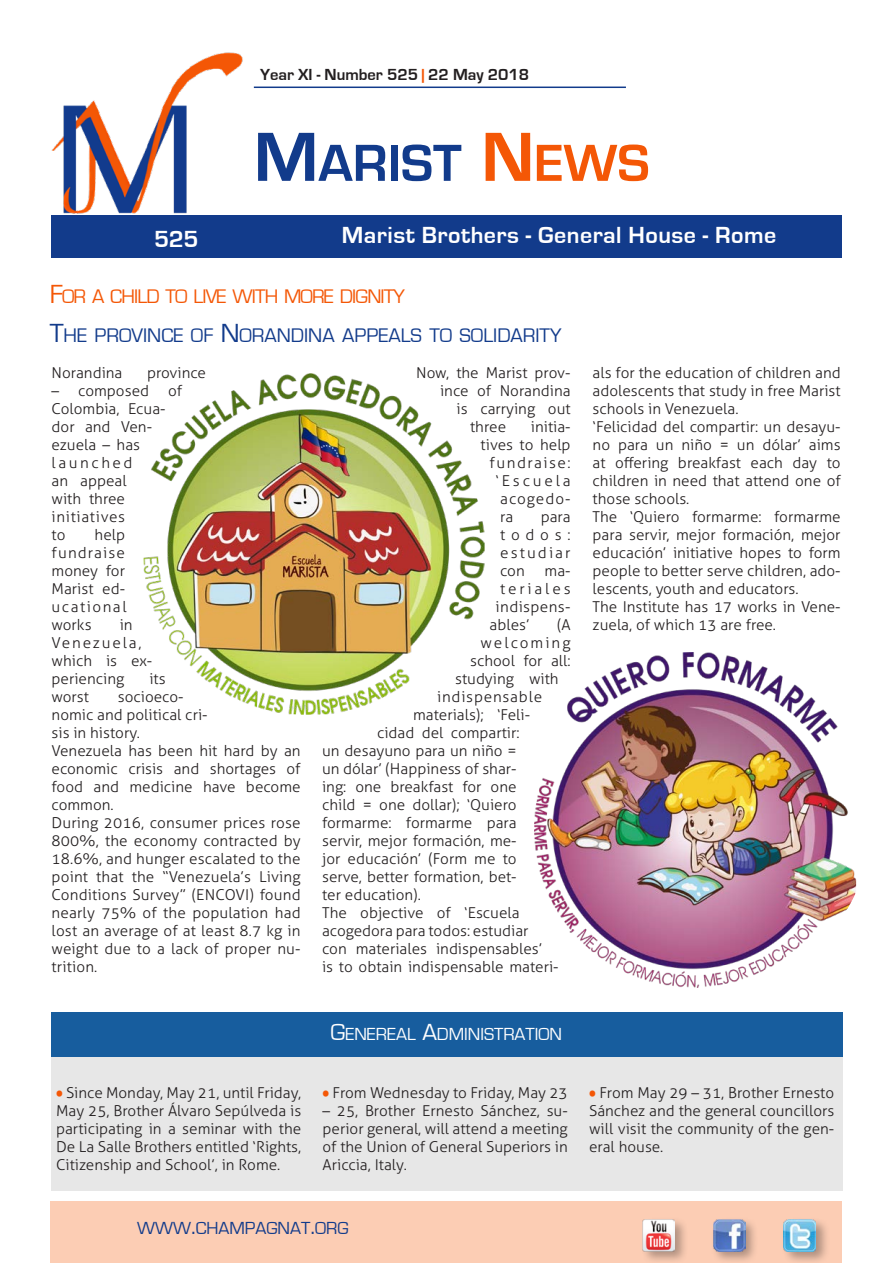
<style>
.page{position:relative;width:893px;height:1263px;background:#fff}
.page>*{position:absolute;margin:0;border:0;box-sizing:border-box;transform-origin:0 0}
.t1{font:700 54px "Eurostile";color:#123b8b}
.t2{font:700 24px "Eurostile";letter-spacing:.02em;color:#fff}
.Titolo{font:20.25px "Eurostile";color:#123b8b}
.Titolo-2{font:20.25px "Eurostile";letter-spacing:-.04em;color:#f45706}
.TitoloBox{font:18px "Eurostile";color:#fff}
.t3{font:18px "Eurostile";color:#123b8b}
.t4{font:700 16.5px "Eurostile";color:#231f20}
.Testo_sinEspacio{font:300 15px/18px "Aller";color:#231f20;text-align:justify}
.Testo_sinEspacio-2{font:300 15px "Aller";letter-spacing:.185em;color:#231f20}
.Testo_sinEspacio-3{font:300 15px "Aller";letter-spacing:.05em;color:#231f20}
.Testo_sinEspacio-4{font:300 15px "Aller";letter-spacing:.095em;color:#231f20}
.Testo_sinEspacio-5{font:300 15px "Aller";letter-spacing:.025em;color:#231f20}
.Testo_sinEspacio-6{font:300 15px "Aller";letter-spacing:.13em;color:#231f20}
.Testo_sinEspacio-7{font:300 15px "Aller";letter-spacing:.065em;color:#231f20}
.s1{color:#f45706}
.s2{font-size:72px}
.s3{font-size:72px;color:#f45706}
.s4{font-size:27px}
.s5{font-size:24px}
.s6{font-family:"Berlin Sans FB";font-weight:400;color:#f45706}
</style>
<div class="page">
<div style="left:51px;top:215px;width:791px;height:43px;background:#123b8b"></div>
<div style="left:50px;top:1201px;width:792px;height:62px;background:#fccdb4"></div>
<div style="left:711px;top:1217px;width:48px;height:46px;background:#231f20;opacity:.35"></div>
<img style="left:713px;top:1219px;width:32px;height:32px">
<div style="left:781px;top:1217px;width:49px;height:46px;background:#231f20;opacity:.35"></div>
<img style="left:784px;top:1219px;width:32px;height:32px">
<hr style="left:254px;top:87px;width:372px;height:1px;background:#123b8b">
<div style="left:641px;top:1217px;width:47px;height:46px;background:#231f20;opacity:.35"></div>
<img style="left:642px;top:1219px;width:33px;height:32px">
<img style="left:51px;top:52px;width:192px;height:162px">
<div style="left:51px;top:1024px;width:792px;height:167px;background:#e7e7e7"></div>
<div style="left:51px;top:1012px;width:792px;height:45px;background:#175d9e"></div>
<img style="left:144px;top:373px;width:341px;height:342px">
<img style="left:534px;top:652px;width:322px;height:336px">
<p class="t4" style="left:260px;top:66px;width:271px">Year XI - Number 525 <span class="s1">|</span> 22 May 2018</p>
<h1 class="t1" style="left:254px;top:134px;width:397px"><span class="s2">M</span>ARIST <span class="s3">N</span><span class="s1">EWS</span></h1>
<h2 class="t2" style="left:154px;top:226px;width:46px">525</h2>
<h2 class="t2" style="left:342px;top:222px;width:436px">Marist Brothers - General House - Rome</h2>
<p class="Titolo-2" style="left:50px;top:285px;width:357px"><span class="s4">F</span>OR A CHILD TO LIVE WITH MORE DIGNITY</p>
<p class="Titolo" style="left:50px;top:325px;width:513px"><span class="s4">T</span>HE PROVINCE OF <span class="s4">N</span>ORANDINA APPEALS TO SOLIDARITY</p>
<p class="Testo_sinEspacio" style="left:52px;top:364px;width:72px">Norandina</p>
<p class="Testo_sinEspacio" style="left:147px;top:364px;width:61px">province</p>
<p class="Testo_sinEspacio" style="left:52px;top:382px;width:99px">– composed</p>
<p class="Testo_sinEspacio" style="left:168px;top:382px;width:15px">of</p>
<p class="Testo_sinEspacio" style="left:52px;top:400px;width:115px;text-align:left">Colombia, Ecua&shy;dor and Ven&shy;ezuela – has launched<br>an appeal<br>with three initiatives<br>to</p>
<p class="Testo_sinEspacio" style="left:416px;top:364px;width:156px">Now, the Marist prov-</p>
<p class="Testo_sinEspacio" style="left:440px;top:382px;width:132px">ince of Norandina</p>
<p class="Testo_sinEspacio" style="left:457px;top:400px;width:116px">is carrying out</p>
<p class="Testo_sinEspacio" style="left:470px;top:418px;width:37px">three</p>
<p class="Testo_sinEspacio" style="left:531px;top:418px;width:41px">initia-</p>
<p class="Testo_sinEspacio" style="left:481px;top:436px;width:91px">tives to help</p>
<p class="Testo_sinEspacio-4" style="left:490px;top:454px;width:82px">fundraise:</p>
<p class="Testo_sinEspacio-2" style="left:496px;top:472px;width:77px">‘Escuela</p>
<p class="Testo_sinEspacio-7" style="left:500px;top:490px;width:72px">acogedo-</p>
<p class="Testo_sinEspacio" style="left:500px;top:508px;width:15px">ra</p>
<p class="Testo_sinEspacio" style="left:500px;top:508px;width:72px;text-indent:41px">para todos: estudiar con</p>
<p class="Testo_sinEspacio" style="left:52px;top:526px;width:77px;text-indent:43px">help fundraise money for Marist ed&shy;ucational works</p>
<p class="Testo_sinEspacio" style="left:545px;top:562px;width:28px">ma-</p>
<p class="Testo_sinEspacio-2" style="left:500px;top:580px;width:72px">teriales</p>
<p class="Testo_sinEspacio-5" style="left:496px;top:598px;width:77px">indispens-</p>
<p class="Testo_sinEspacio" style="left:490px;top:616px;width:41px">ables’</p>
<p class="Testo_sinEspacio" style="left:557px;top:616px;width:15px">(A</p>
<p class="Testo_sinEspacio-6" style="left:481px;top:634px;width:91px">welcoming</p>
<p class="Testo_sinEspacio" style="left:470px;top:652px;width:102px">school for all:</p>
<p class="Testo_sinEspacio" style="left:455px;top:670px;width:105px">studying with</p>
<p class="Testo_sinEspacio-3" style="left:437px;top:688px;width:107px">indispensable</p>
<p class="Testo_sinEspacio" style="left:413px;top:706px;width:119px">materials); ‘Feli-</p>
<p class="Testo_sinEspacio" style="left:377px;top:724px;width:144px">cidad del compartir:</p>
<p class="Testo_sinEspacio" style="left:322px;top:742px;width:196px">un desayuno para un niño =</p>
<p class="Testo_sinEspacio" style="left:322px;top:760px;width:196px">un dólar’ (Happiness of shar-</p>
<p class="Testo_sinEspacio" style="left:322px;top:778px;width:196px">ing: one breakfast for one</p>
<p class="Testo_sinEspacio" style="left:322px;top:796px;width:196px">child = one dollar); ‘Quiero</p>
<p class="Testo_sinEspacio" style="left:322px;top:814px;width:196px">formarme: formarme para</p>
<p class="Testo_sinEspacio" style="left:322px;top:832px;width:196px">servir, mejor formación, me-</p>
<p class="Testo_sinEspacio" style="left:322px;top:850px;width:196px">jor educación’ (Form me to</p>
<p class="Testo_sinEspacio" style="left:322px;top:868px;width:196px">serve, better formation, bet-</p>
<p class="Testo_sinEspacio" style="left:322px;top:886px;width:100px">ter education).</p>
<p class="Testo_sinEspacio" style="left:322px;top:904px;width:238px;text-align:left">The objective of ‘Escuela acogedora para todos: estudiar<br>con materiales indispensables’<br>is to obtain indispensable materi-</p>
<p class="Testo_sinEspacio" style="left:52px;top:616px;width:102px;text-align:left;text-indent:68px">in<br>Venezuela, which is ex&shy;periencing</p>
<p class="Testo_sinEspacio" style="left:149px;top:670px;width:18px">its</p>
<p class="Testo_sinEspacio" style="left:52px;top:688px;width:158px;text-align:left;text-indent:66px">socioeco&shy;nomic and political cri&shy;sis in history.</p>
<p class="Testo_sinEspacio" style="left:52px;top:742px;width:250px">Venezuela has been hit hard by an economic crisis and shortages of food and medicine have become common.</p>
<p class="Testo_sinEspacio" style="left:52px;top:814px;width:251px">During 2016, consumer prices rose 800%, the economy contracted by 18.6%, and hunger escalated to the point that the “Venezuela’s Living Conditions Survey” (ENCOVI) found nearly 75% of the population had lost an average of at least 8.7 kg in weight due to a lack of proper nu&shy;trition.</p>
<p class="Testo_sinEspacio" style="left:52px;top:688px;width:39px">worst</p>
<p class="Testo_sinEspacio" style="left:593px;top:364px;width:250px">als for the education of children and adolescents that study in free Marist schools in Venezuela.</p>
<p class="Testo_sinEspacio" style="left:593px;top:418px;width:250px">‘Felicidad del compartir: un desayu&shy;no para un niño = un dólar’ aims at offering breakfast each day to children in need that attend one of those schools.</p>
<p class="Testo_sinEspacio" style="left:593px;top:508px;width:250px">The ‘Quiero formarme: formarme para servir, mejor formación, mejor educación’ initiative hopes to form people to better serve children, ado&shy;lescents, youth and educators.</p>
<p class="Testo_sinEspacio" style="left:593px;top:598px;width:250px">The Institute has 17 works in Vene&shy;zuela, of which 13 are free.</p>
<p class="TitoloBox" style="left:331px;top:1024px;width:233px"><span class="s5">G</span>ENEREAL <span class="s5">A</span>DMINISTRATION</p>
<p class="Testo_sinEspacio" style="left:56px;top:1084px;width:247px"><span class="s6">•</span> Since Monday, May 21, until Friday, May 25, Brother Álvaro Sepúlveda is participating in a seminar with the De La Salle Brothers entitled ‘Rights, Citizenship and School’, in Rome.</p>
<p class="Testo_sinEspacio" style="left:323px;top:1084px;width:247px"><span class="s6">•</span> From Wednesday to Friday, May 23</p>
<p class="Testo_sinEspacio" style="left:323px;top:1102px;width:247px">– 25, Brother Ernesto Sánchez, su&shy;perior general, will attend a meeting of the Union of General Superiors in Ariccia, Italy.</p>
<p class="Testo_sinEspacio" style="left:589px;top:1084px;width:247px"><span class="s6">•</span> From May 29 – 31, Brother Ernesto Sánchez and the general councillors will visit the community of the gen&shy;eral house.</p>
<p class="t3" style="left:137px;top:1219px;width:213px">WWW<span class="s5">.</span>CHAMPAGNAT<span class="s5">.</span>ORG</p>
</div>
